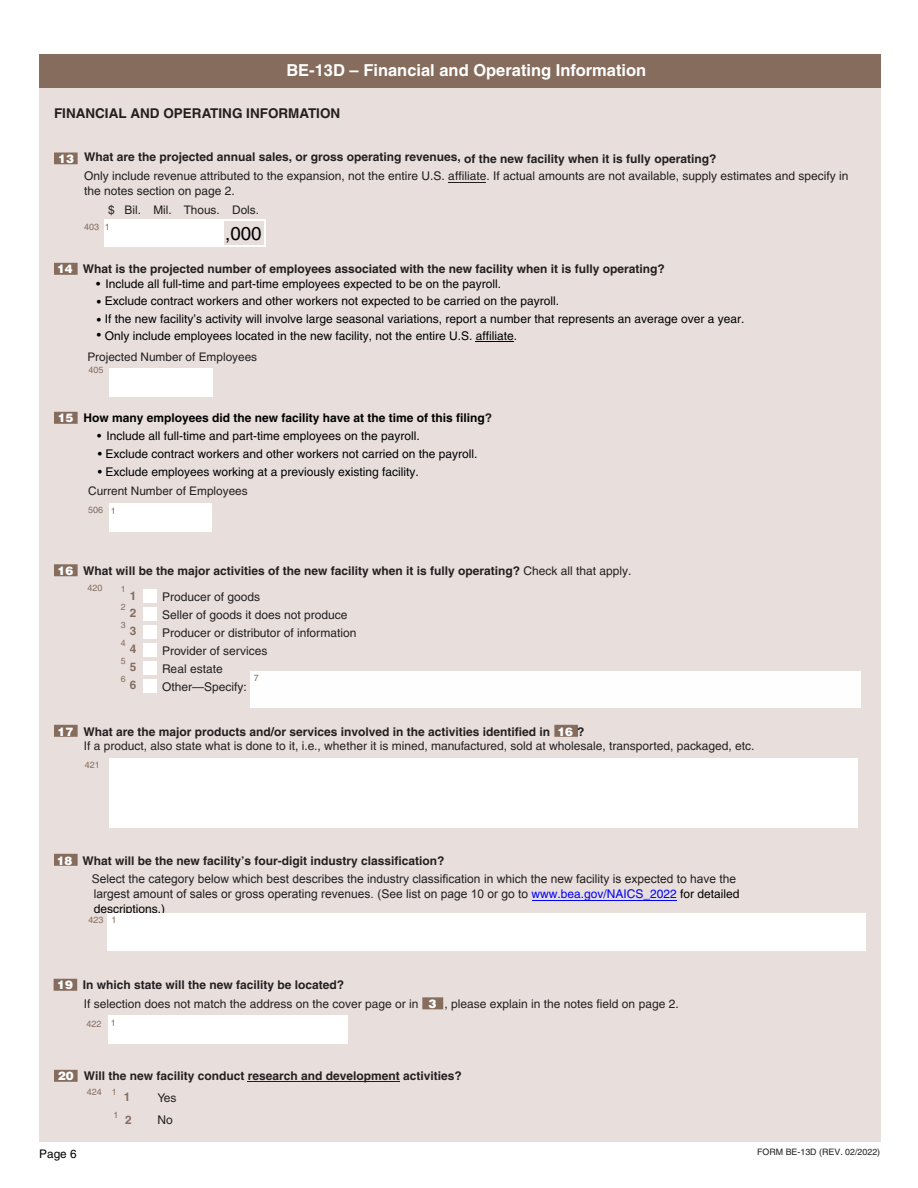
<style>
.page{position:relative;width:918px;height:1188px;background:#fff}
.page>*{position:absolute;margin:0;border:0;box-sizing:border-box;transform-origin:0 0}
.t1{font:18.75px "Helvetica";color:#000}
.t2{font:700 16.5px "Helvetica";color:#fff}
.Paragraph_Style_1{font:700 13.5px "Helvetica";color:#231f20}
.t3{font:12px "Helvetica";color:#000}
.Paragraph_Style_1-2{font:700 12px "Helvetica";color:#231f20}
.Paragraph_Style_1-3{font:12px/22.5px "Helvetica";color:#231f20}
.t4{font:12px/18.5px "Arial";color:#231f20}
.t5{font:12px/19.2px "Helvetica";color:#221e1f}
.t6{font:700 12px "Helvetica";color:#000}
.t7{font:11.85px "Helvetica";color:#231f20}
.t8{font:700 11.85px "Helvetica";color:#856c5d}
.t9{font:11.85px "Helvetica";color:#000}
.t10{font:9px "Helvetica";color:#856c5d}
.t11{font:8.85px "Helvetica";color:#231f20}
.t12{font:8.85px/17.9px "Helvetica";color:#856c5d;text-align:justify}
.s1{font-weight:700;color:#231f20}
.s2{font-weight:900;font-size:11.85px;color:#fff}
.s3{color:#231f20}
.s4{font-weight:400}
.s5{font-family:"Helvetica";font-weight:900;font-size:11.85px;color:#fff}
.s6{font-family:"Helvetica";font-weight:700}
.s7{font-family:"Helvetica"}
.s8{font-family:"Helvetica";color:#00f}
.s9{font-family:"Helvetica";color:#000}
.s10{font-weight:900;color:#fff}
.s11{font-size:8.85px}
</style>
<div class="page">
<div style="left:39px;top:74px;width:841px;height:1068px;background:#e8dfdd"></div>
<div style="left:39px;top:54px;width:841px;height:33px;background:#856c5d"></div>
<div style="left:143px;top:589px;width:13px;height:14px;background:#fff"></div>
<div style="left:143px;top:607px;width:13px;height:14px;background:#fff"></div>
<div style="left:143px;top:625px;width:13px;height:14px;background:#fff"></div>
<div style="left:143px;top:643px;width:13px;height:13px;background:#fff"></div>
<div style="left:143px;top:661px;width:13px;height:13px;background:#fff"></div>
<div style="left:143px;top:679px;width:13px;height:13px;background:#fff"></div>
<div style="left:250px;top:671px;width:611px;height:36px;background:#fefefe"></div>
<div style="left:109px;top:759px;width:749px;height:69px;background:#fff"></div>
<div style="left:54px;top:152px;width:24px;height:12px;background:#856c5d"></div>
<div style="left:54px;top:263px;width:24px;height:12px;background:#856c5d"></div>
<div style="left:54px;top:564px;width:24px;height:12px;background:#856c5d"></div>
<div style="left:54px;top:725px;width:24px;height:12px;background:#856c5d"></div>
<div style="left:554px;top:725px;width:24px;height:12px;background:#856c5d"></div>
<div style="left:54px;top:979px;width:23px;height:12px;background:#856c5d"></div>
<div style="left:54px;top:854px;width:24px;height:12px;background:#856c5d"></div>
<div style="left:54px;top:1070px;width:24px;height:12px;background:#856c5d"></div>
<div style="left:109px;top:368px;width:103px;height:29px;background:#fff"></div>
<div style="left:54px;top:412px;width:24px;height:12px;background:#856c5d"></div>
<div style="left:109px;top:504px;width:102px;height:28px;background:#fff"></div>
<hr style="left:476px;top:342px;width:38px;height:1px;background:#000">
<div style="left:104px;top:219px;width:162px;height:28px;background:#fff"></div>
<div style="left:225px;top:221px;width:39px;height:24px;background:#e8dfdd"></div>
<div style="left:108px;top:1015px;width:239px;height:29px;background:#fff"></div>
<div style="left:108px;top:913px;width:758px;height:38px;background:#fff"></div>
<hr style="left:248px;top:1081px;width:152px;height:1px;background:#231f20">
<hr style="left:449px;top:182px;width:37px;height:1px;background:#221e1f">
<div style="left:422px;top:998px;width:21px;height:11px;background:#856c5d"></div>
<hr style="left:532px;top:900px;width:144px;height:1px;background:#00f">
<p class="t2" style="left:286px;top:60px;width:361px">BE-13D – Financial and Operating Information</p>
<p class="Paragraph_Style_1" style="left:54px;top:105px;width:288px">FINANCIAL AND OPERATING INFORMATION</p>
<p class="t5" style="left:84px;top:147px;width:766px;text-indent:-26px"><sub>13</sub> <span class="s1">What are the projected annual sales, or gross operating revenues, of the new facility when it is fully operating?<br></span>Only include revenue attributed to the expansion, not the entire U.S. affiliate. If actual amounts are not available, supply estimates and specify in</p>
<p class="t5" style="left:84px;top:181px;width:152px">the notes section on page 2.</p>
<p class="t7" style="left:108px;top:203px;width:152px">$ Bil. Mil. Thous. Dols.</p>
<p class="t10" style="left:84px;top:221px;width:27px">403 1</p>
<h1 class="t1" style="left:225px;top:222px;width:38px">,000</h1>
<p class="Paragraph_Style_1-2" style="left:57px;top:262px;width:609px"><span class="s2">14</span> What is the projected number of employees associated with the new facility when it is fully operating?</p>
<p class="t3" style="left:96px;top:277px;width:406px">• Include all full-time and part-time employees expected to be on the payroll.</p>
<p class="t3" style="left:97px;top:294px;width:464px">• Exclude contract workers and other workers not expected to be carried on the payroll.</p>
<p class="t3" style="left:97px;top:312px;width:649px">• If the new facility’s activity will involve large seasonal variations, report a number that represents an average over a year.</p>
<p class="t3" style="left:97px;top:329px;width:422px">• Only include employees located in the new facility, not the entire U.S. affiliate.</p>
<p class="t7" style="left:87px;top:350px;width:171px">Projected Number of Employees</p>
<p class="t10" style="left:88px;top:365px;width:17px">405</p>
<p class="t6" style="left:58px;top:411px;width:436px"><span class="s2">15</span> How many employees did the new facility have at the time of this filing<span class="s3">?</span></p>
<p class="t3" style="left:97px;top:429px;width:324px">• Include all full-time and part-time employees on the payroll.</p>
<p class="t3" style="left:98px;top:447px;width:381px">• Exclude contract workers and other workers not carried on the payroll.</p>
<p class="t3" style="left:98px;top:465px;width:323px">• Exclude employees working at a previously existing facility.</p>
<p class="t7" style="left:88px;top:484px;width:161px">Current Number of Employees</p>
<p class="t10" style="left:88px;top:505px;width:29px">506 1</p>
<p class="Paragraph_Style_1-2" style="left:58px;top:563px;width:575px"><span class="s2">16</span> What will be the major activities of the new facility when it is fully operating? <span class="s4">Check all that apply.</span></p>
<p class="t8" style="left:130px;top:588px;width:8px">1</p>
<p class="Paragraph_Style_1-3" style="left:162px;top:586px;width:100px">Producer of goods</p>
<p class="t8" style="left:130px;top:606px;width:8px">2</p>
<p class="Paragraph_Style_1-3" style="left:162px;top:604px;width:187px">Seller of goods it does not produce</p>
<p class="t8" style="left:130px;top:624px;width:8px">3</p>
<p class="Paragraph_Style_1-3" style="left:162px;top:622px;width:196px">Producer or distributor of information</p>
<p class="t8" style="left:130px;top:642px;width:8px">4</p>
<p class="Paragraph_Style_1-3" style="left:162px;top:640px;width:107px">Provider of services</p>
<p class="t8" style="left:130px;top:660px;width:8px">5</p>
<p class="Paragraph_Style_1-3" style="left:162px;top:658px;width:62px">Real estate</p>
<p class="t10" style="left:254px;top:672px;width:7px">7</p>
<p class="t8" style="left:130px;top:678px;width:8px">6</p>
<p class="Paragraph_Style_1-3" style="left:162px;top:676px;width:86px">Other—Specify:</p>
<p class="Paragraph_Style_1-2" style="left:58px;top:724px;width:528px"><span class="s2">17</span> What are the major products and/or services involved in the activities identified in <span class="s2">16</span> ?</p>
<p class="Paragraph_Style_1-3" style="left:84px;top:734px;width:672px">If a product, also state what is done to it, i.e., whether it is mined, manufactured, sold at wholesale, transported, packaged, etc.</p>
<p class="t10" style="left:87px;top:583px;width:17px">420</p>
<p class="t12" style="left:121px;top:580px;width:6px">1<br>2<br>3<br>4<br>5<br>6</p>
<p class="t10" style="left:85px;top:760px;width:17px">421</p>
<p class="t4" style="left:92px;top:851px;width:646px;text-indent:-35px"><span class="s5">18</span> <span class="s6">What will be the new facility’s four-digit industry classification?<br></span>Select the category below which best describes the industry classification in which the new facility is expected to have the</p>
<p class="t4" style="left:94px;top:886px;width:647px;line-height:15px">largest amount of sales or gross operating revenues. (<span class="s7">See</span> list on page 10 or go to <span class="s8">www.bea.gov/NAICS_2022</span> <span class="s9">for detailed descriptions.)</span></p>
<p class="t10" style="left:88px;top:915px;width:30px">423 1</p>
<p class="Paragraph_Style_1-2" style="left:57px;top:978px;width:289px"><span class="s2">19</span> In which state will the new facility be located?</p>
<p class="Paragraph_Style_1-3" style="left:84px;top:993px;width:596px">If selection does not match the address on the cover page or in <span class="s10">3</span> , please explain in the notes field on page 2.</p>
<p class="t10" style="left:86px;top:1019px;width:31px">422 1</p>
<p class="Paragraph_Style_1-2" style="left:58px;top:1068px;width:405px"><span class="s2">20</span> Will the new facility conduct research and development activities?</p>
<p class="Paragraph_Style_1-3" style="left:158px;top:1086px;width:20px">Yes<br>No</p>
<p class="t10" style="left:87px;top:1087px;width:31px">424 <span class="s11">1</span></p>
<p class="t8" style="left:124px;top:1089px;width:8px">1</p>
<p class="t12" style="left:113px;top:1106px;width:6px">1</p>
<p class="t8" style="left:125px;top:1113px;width:8px">2</p>
<p class="t9" style="left:39px;top:1147px;width:39px">Page 6</p>
<p class="t11" style="left:757px;top:1147px;width:125px">FORM BE-13D (REV. 02/2022)</p>
</div>
